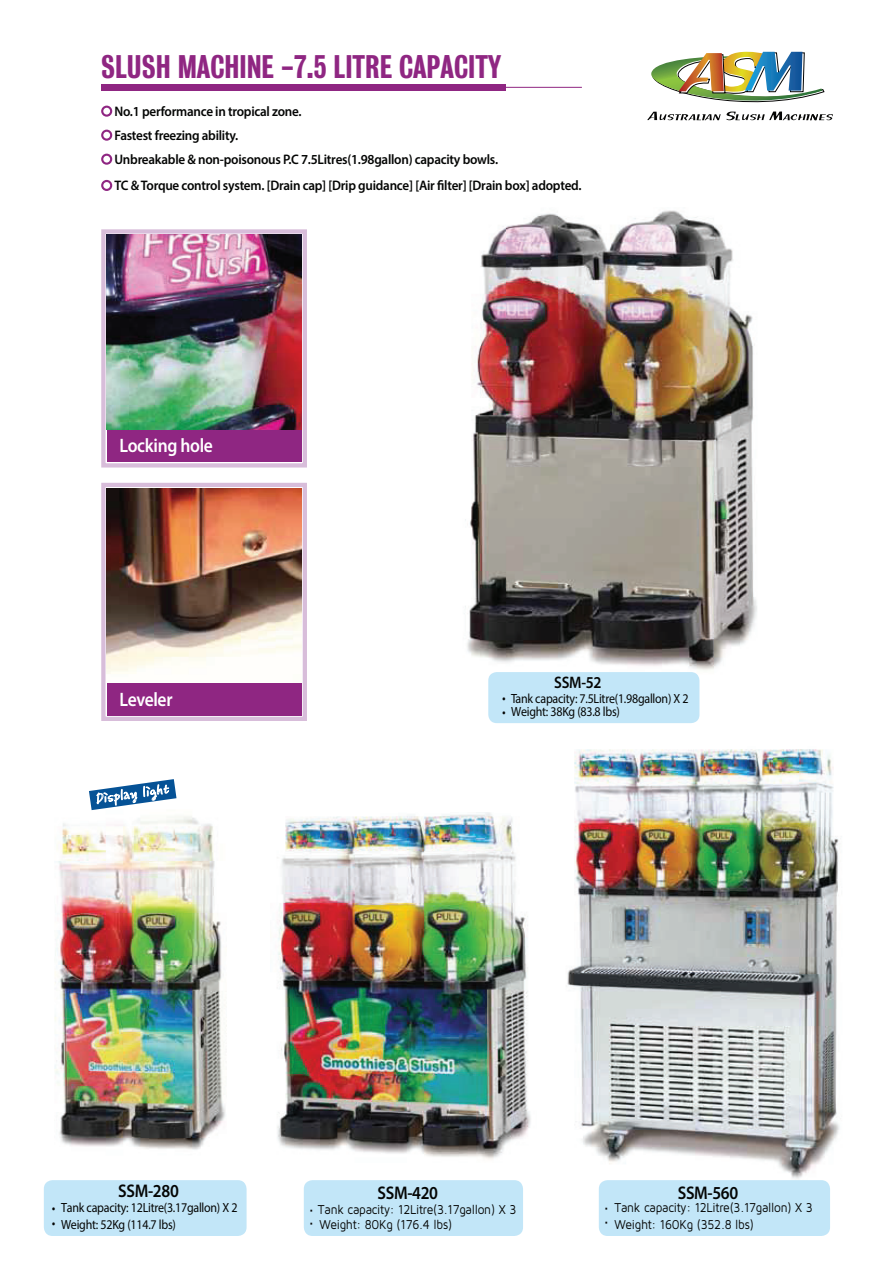
<style>
.page{position:relative;width:893px;height:1263px;background:#fff}
.page>*{position:absolute;margin:0;border:0;box-sizing:border-box;transform-origin:0 0}
.t1{font:29.85px "Bureau Grotesque Three Five";color:#8f2682}
.t2{font:600 19.5px "Myriad Pro";letter-spacing:-.02em;color:#fff;scale:.9 1}
.t3{font:600 18.3px "Myriad Pro";letter-spacing:-.02em;color:#040504;scale:.9 1}
.t4{font:600 16.65px "Myriad Pro";color:#040504;scale:.9 1}
.t5{font:600 13.8px/24px "Myriad Pro";letter-spacing:-.02em;color:#040504;scale:.95 1}
.t6{font:13.35px/16.2px "Maven Pro";letter-spacing:-.02em;color:#040504;scale:.9 1}
.t7{font:13.35px/12.8px "Myriad Pro";letter-spacing:-.02em;color:#040504;scale:.9 1}
.s1{font-size:23.4px}
</style>
<div class="page">
<div style="left:101px;top:84px;width:404px;height:7px;background:#8f2682"></div>
<div style="left:107px;top:430px;width:195px;height:32px;background:#8f2682"></div>
<hr style="left:101px;top:87px;width:481px;height:1px;background:#8f2682">
<div style="left:101px;top:229px;width:206px;height:238px;border:4px solid #d8bdda"></div>
<img style="left:107px;top:488px;width:195px;height:186px">
<div style="left:107px;top:683px;width:195px;height:33px;background:#8f2682"></div>
<div style="left:101px;top:483px;width:206px;height:238px;border:4px solid #d8bdda"></div>
<img style="left:465px;top:210px;width:292px;height:470px">
<div style="left:488px;top:672px;width:211px;height:51px;background:#c2e6f8;border-radius:9px"></div>
<div style="left:101px;top:154px;width:11px;height:11px;border:2px solid #8f2682;border-radius:50%"></div>
<div style="left:101px;top:130px;width:11px;height:11px;border:2px solid #8f2682;border-radius:50%"></div>
<div style="left:101px;top:106px;width:11px;height:11px;border:2px solid #8f2682;border-radius:50%"></div>
<div style="left:101px;top:180px;width:11px;height:11px;border:2px solid #8f2682;border-radius:50%"></div>
<img style="left:107px;top:235px;width:195px;height:195px">
<img style="left:567px;top:749px;width:273px;height:437px">
<div style="left:599px;top:1180px;width:231px;height:56px;background:#c2e6f8;border-radius:9px"></div>
<img style="left:54px;top:816px;width:173px;height:334px">
<div style="left:44px;top:1180px;width:203px;height:56px;background:#c2e6f8;border-radius:9px"></div>
<svg style="left:89px;top:779px;width:87px;height:31px"></svg>
<div style="left:304px;top:1180px;width:219px;height:56px;background:#c2e6f8;border-radius:9px"></div>
<img style="left:277px;top:812px;width:254px;height:347px">
<svg style="left:647px;top:51px;width:186px;height:69px"></svg>
<h1 class="t1" style="left:101px;top:55px;width:402px">SLUSH MACHINE -7.5 LITRE CAPACITY</h1>
<p class="t5" style="left:114px;top:100px;width:405px">No.1 performance in tropical zone.<br>Fastest freezing ability.<br>Unbreakable &amp; non-poisonous P.C 7.5Litres(1.98gallon) capacity bowls.</p>
<p class="t5" style="left:114px;top:175px;width:493px">TC &amp; Torque control system. [Drain cap] [Drip guidance] [Air filter] [Drain box] adopted.</p>
<h2 class="t2" style="left:120px;top:438px;width:105px">Locking hole</h2>
<p class="t4" style="left:554px;top:676px;width:54px">SSM-52</p>
<h2 class="t2" style="left:120px;top:692px;width:60px">Leveler</h2>
<p class="t7" style="left:502px;top:693px;width:209px"><span class="s1">·</span> Tank capacity: 7.5Litre(1.98gallon) X 2 <span class="s1">·</span> Weight: 38Kg (83.8 lbs)</p>
<h3 class="t3" style="left:118px;top:1184px;width:69px">SSM-280</h3>
<p class="t7" style="left:52px;top:1201px;width:208px;line-height:16.2px"><span class="s1">·</span> Tank capacity: 12Litre(3.17gallon) X 2 <span class="s1">·</span> Weight: 52Kg (114.7 lbs)</p>
<h3 class="t3" style="left:378px;top:1185px;width:69px">SSM-420</h3>
<p class="t6" style="left:308px;top:1202px;width:233px;line-height:14.7px"><span class="s1">·</span> Tank capacity: 12Litre(3.17gallon) X 3 <span class="s1">·</span> Weight: 80Kg (176.4 lbs)</p>
<h3 class="t3" style="left:678px;top:1185px;width:69px">SSM-560</h3>
<p class="t6" style="left:603px;top:1200px;width:234px"><span class="s1">·</span> Tank capacity: 12Litre(3.17gallon) X 3 <span class="s1">·</span> Weight: 160Kg (352.8 lbs)</p>
</div>
